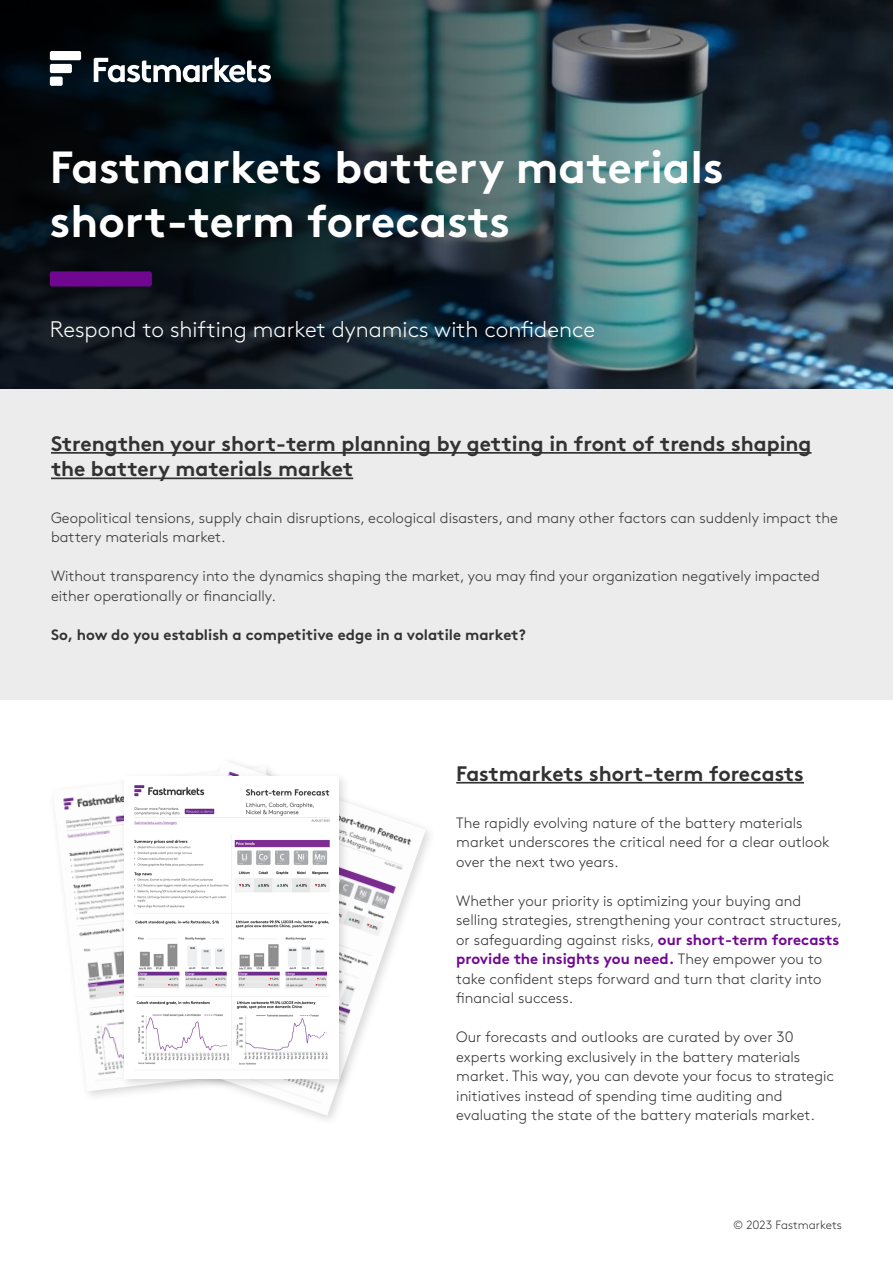
<style>
.page{position:relative;width:893px;height:1263px;background:#fff}
.page>*{position:absolute;margin:0;border:0;box-sizing:border-box;transform-origin:0 0}
.t1{font:700 45px/54px "Brown Std";color:#fff}
.t2{font:300 22.5px "Brown Std";color:#fff}
.t3{font:700 21px/25.5px "Brown Std";color:#323232}
.t4{font:300 15px/19.5px "Brown Std";color:#323232}
.t5{font:700 15px "Brown Std";color:#323232}
.t6{font:300 12px "Brown Std";color:#323232}
.s1{font-weight:700;color:#6f0791}
</style>
<div class="page">
<div style="left:0;top:364px;width:893px;height:335px;background:#ececec"></div>
<hr style="left:51px;top:452px;width:760px;height:2px;background:#323232">
<hr style="left:51px;top:477px;width:302px;height:2px;background:#323232">
<hr style="left:456px;top:782px;width:348px;height:1px;background:#323232">
<img style="left:0;top:0;width:893px;height:388px">
<svg style="left:50px;top:51px;width:31px;height:35px"></svg>
<svg style="left:94px;top:57px;width:177px;height:25px"></svg>
<div style="left:50px;top:271px;width:102px;height:16px;background:#6f0791;border-radius:2px"></div>
<img style="left:63px;top:794px;width:57px;height:297px">
<img style="left:125px;top:762px;width:301px;height:354px">
<div style="left:118px;top:770px;width:232px;height:320px;background:#000;opacity:.15"></div>
<img style="left:124px;top:776px;width:214px;height:302px">
<h1 class="t1" style="left:50px;top:140px;width:676px">Fastmarkets battery materials short-term forecasts</h1>
<h2 class="t2" style="left:50px;top:317px;width:547px">Respond to shifting market dynamics with confidence</h2>
<h3 class="t3" style="left:51px;top:430px;width:762px">Strengthen your short-term planning by getting in front of trends shaping the battery materials market</h3>
<p class="t4" style="left:51px;top:508px;width:788px">Geopolitical tensions, supply chain disruptions, ecological disasters, and many other factors can suddenly impact the battery materials market.</p>
<p class="t4" style="left:51px;top:566px;width:770px">Without transparency into the dynamics shaping the market, you may find your organization negatively impacted either operationally or financially.</p>
<p class="t5" style="left:51px;top:625px;width:477px">So, how do you establish a competitive edge in a volatile market?</p>
<h3 class="t3" style="left:456px;top:760px;width:349px">Fastmarkets short-term forecasts</h3>
<p class="t4" style="left:456px;top:813px;width:375px">The rapidly evolving nature of the battery materials market underscores the critical need for a clear outlook over the next two years.</p>
<p class="t4" style="left:456px;top:891px;width:387px">Whether your priority is optimizing your buying and selling strategies, strengthening your contract structures, or safeguarding against risks, <span class="s1">our short-term forecasts provide the insights you need.</span> They empower you to take confident steps forward and turn that clarity into financial success.</p>
<p class="t4" style="left:456px;top:1028px;width:379px">Our forecasts and outlooks are curated by over 30 experts working exclusively in the battery materials market. This way, you can devote your focus to strategic initiatives instead of spending time auditing and evaluating the state of the battery materials market.</p>
<p class="t6" style="left:733px;top:1218px;width:110px">© 2023 Fastmarkets</p>
</div>
